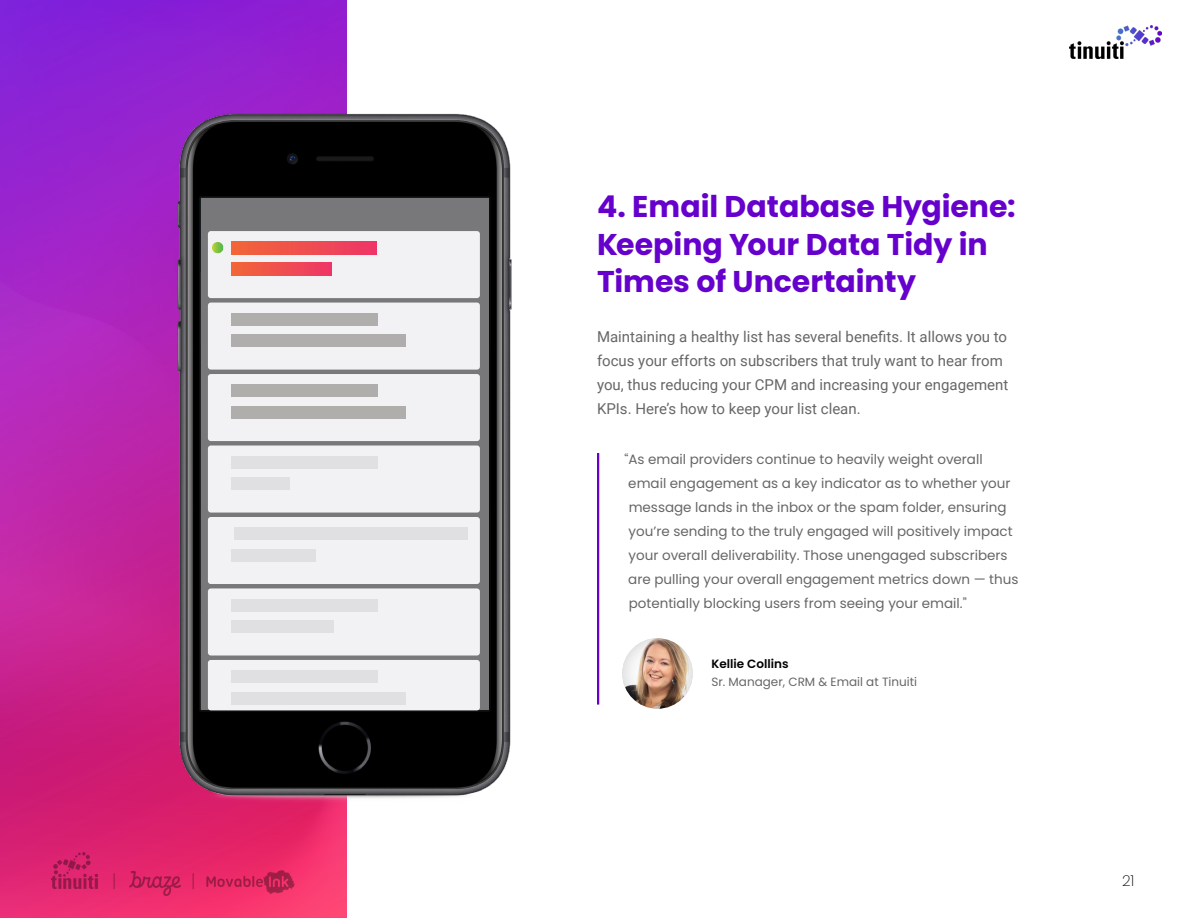
<style>
.page{position:relative;width:1188px;height:918px;background:#fff}
.page>*{position:absolute;margin:0;border:0;box-sizing:border-box;transform-origin:0 0}
.t1{font:700 30px/37.5px "Poppins";color:#60c}
.Body_Copy{font:15px/24px "Roboto";color:#666}
.t2{font:200 15px "Poppins";color:#000}
.Body_Copy-2{font:13.5px/24px "Poppins";color:#666}
.Quote_attribution{font:12px "Poppins";color:#666}
.Quote_attribution-2{font:600 12px "Poppins";color:#000}
</style>
<div class="page">
<hr style="left:597px;top:453px;width:2px;height:252px;background:#60c">
<img style="left:622px;top:638px;width:71px;height:71px;border-radius:35px">
<svg style="left:0;top:0;width:346px;height:917px;background:#b724a7"></svg>
<img style="left:171px;top:108px;width:341px;height:695px">
<div style="left:201px;top:199px;width:288px;height:511px;background:#78787a"></div>
<div style="left:208px;top:588px;width:272px;height:68px;background:#f2f2f5;border-radius:3px"></div>
<div style="left:231px;top:599px;width:147px;height:13px;background:#e0e0e3"></div>
<div style="left:231px;top:620px;width:102px;height:13px;background:#e0e0e3"></div>
<div style="left:208px;top:660px;width:272px;height:50px;background:#f2f2f5;border-radius:3px"></div>
<div style="left:231px;top:670px;width:147px;height:13px;background:#e0e0e3"></div>
<div style="left:231px;top:692px;width:175px;height:13px;background:#e0e0e3"></div>
<div style="left:208px;top:374px;width:272px;height:67px;background:#f2f2f5;border-radius:3px"></div>
<div style="left:231px;top:384px;width:147px;height:13px;background:#b0adad"></div>
<div style="left:231px;top:406px;width:175px;height:13px;background:#b0adad"></div>
<div style="left:208px;top:446px;width:272px;height:67px;background:#f2f2f5;border-radius:3px"></div>
<div style="left:231px;top:456px;width:147px;height:13px;background:#e0e0e3"></div>
<div style="left:231px;top:477px;width:59px;height:13px;background:#e0e0e3"></div>
<div style="left:208px;top:517px;width:272px;height:67px;background:#f2f2f5;border-radius:3px"></div>
<div style="left:234px;top:527px;width:233px;height:13px;background:#e0e0e3"></div>
<div style="left:231px;top:549px;width:84px;height:13px;background:#e0e0e3"></div>
<div style="left:208px;top:231px;width:272px;height:67px;background:#f2f2f5;border-radius:3px"></div>
<svg style="left:231px;top:241px;width:145px;height:13px;background:#ef4e4f"></svg>
<svg style="left:231px;top:263px;width:101px;height:13px"></svg>
<div style="left:208px;top:303px;width:272px;height:67px;background:#f2f2f5;border-radius:3px"></div>
<div style="left:231px;top:313px;width:147px;height:13px;background:#b0adad"></div>
<div style="left:231px;top:334px;width:175px;height:13px;background:#b0adad"></div>
<svg style="left:212px;top:242px;width:11px;height:11px"></svg>
<img style="left:1070px;top:25px;width:92px;height:33px">
<img style="left:51px;top:852px;width:47px;height:36px">
<svg style="left:193px;top:873px;width:1px;height:16px"></svg>
<img style="left:202px;top:867px;width:95px;height:31px">
<img style="left:129px;top:872px;width:51px;height:23px">
<svg style="left:114px;top:873px;width:1px;height:16px"></svg>
<p class="t1" style="left:597px;top:188px;width:420px">4. Email Database Hygiene:<br>Keeping Your Data Tidy in<br>Times of Uncertainty</p>
<p class="Body_Copy" style="left:597px;top:324px;width:413px">Maintaining a healthy list has several benefits. It allows you to focus your efforts on subscribers that truly want to hear from you, thus reducing your CPM and increasing your engagement KPIs. Here’s how to keep your list clean.</p>
<p class="Body_Copy-2" style="left:624px;top:448px;width:396px">“As email providers continue to heavily weight overall email engagement as a key indicator as to whether your message lands in the inbox or the spam folder, ensuring you’re sending to the truly engaged will positively impact your overall deliverability. Those unengaged subscribers are pulling your overall engagement metrics down — thus potentially blocking users from seeing your email.”</p>
<p class="Quote_attribution-2" style="left:712px;top:657px;width:78px">Kellie Collins</p>
<p class="Quote_attribution" style="left:711px;top:675px;width:207px">Sr. Manager, CRM &amp; Email at Tinuiti</p>
<p class="t2" style="left:1122px;top:872px;width:14px">21</p>
</div>
